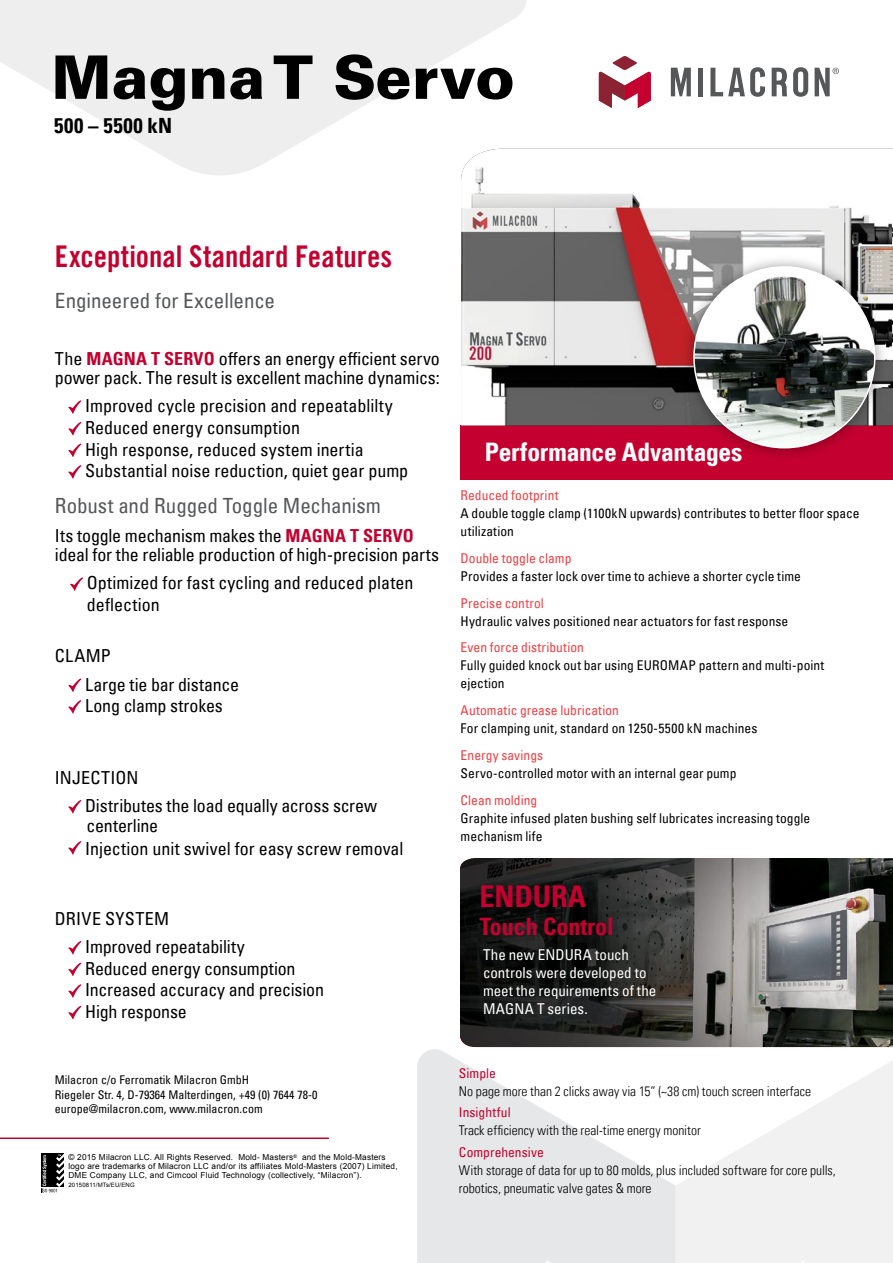
<style>
.page{position:relative;width:893px;height:1263px;background:#fff}
.page>*{position:absolute;margin:0;border:0;box-sizing:border-box;transform-origin:0 0}
.t1{font:900 60px "Univers";color:#000}
.t2{font:30px "Trade Gothic LT Com Bd Cn 20";color:#c3002f}
.t3{font:30px "Univers Com 67 Bold Cond";color:#c3002f}
.t4{font:25.5px "Univers Com 67 Bold Cond";letter-spacing:-.01em;color:#fff}
.t5{font:24px "Univers Com 67 Bold Cond";color:#c3002f}
.t6{font:condensed 21px "Univers Com 57";letter-spacing:-.005em;color:#555759}
.t7{font:21px "Univers Com 67 Bold Cond";letter-spacing:.035em;color:#000}
.t8{font:condensed 18px/21.6px "Univers Com 57";letter-spacing:-.005em;color:#000}
.t9{font:condensed 15px/18px "Univers Com 57";color:#fff}
.t10{font:condensed 13.5px/18px "Univers Com 57";letter-spacing:.005em;color:#000}
.t11{font:13.5px/18px "Univers Com 47 Light Cond";color:#000}
.t12{font:condensed 13.5px "Univers Com 57";letter-spacing:.005em;color:#ef3e42}
.t13{font:condensed 13.5px "Univers Com 57";letter-spacing:.005em;color:#c3002f}
.t14{font:condensed 12px/14.4px "Univers Com 57";color:#000}
.t15{font:8.25px/9px "Arial";letter-spacing:.025em;color:#000}
.t16{font:6px "Arial";letter-spacing:.025em;color:#000}
.s1{font-family:"Univers Com 67 Bold Cond";font-stretch:normal;color:#c3002f}
</style>
<div class="page">
<svg style="left:41px;top:1153px;width:23px;height:39px"></svg>
<svg style="left:671px;top:68px;width:20px;height:28px"></svg>
<div style="left:698px;top:68px;width:5px;height:28px;background:#555759"></div>
<svg style="left:710px;top:67px;width:55px;height:30px"></svg>
<svg style="left:793px;top:67px;width:15px;height:30px"></svg>
<svg style="left:772px;top:68px;width:15px;height:28px"></svg>
<svg style="left:599px;top:56px;width:52px;height:52px"></svg>
<svg style="left:815px;top:68px;width:24px;height:28px"></svg>
<svg style="left:0;top:0;width:526px;height:175px;fill:#eee"></svg>
<svg style="left:676px;top:1061px;width:217px;height:202px;fill:#f1f1f2"></svg>
<svg style="left:417px;top:1049px;width:259px;height:214px;fill:#e6e7e8"></svg>
<div style="left:461px;top:425px;width:432px;height:54px;background:#c3002f"></div>
<hr style="left:0;top:1137px;width:329px;height:2px;background:#c3002f">
<svg style="left:68px;top:400px;width:13px;height:14px"></svg>
<svg style="left:68px;top:422px;width:13px;height:13px"></svg>
<svg style="left:68px;top:444px;width:13px;height:13px"></svg>
<svg style="left:68px;top:465px;width:13px;height:14px"></svg>
<svg style="left:70px;top:577px;width:13px;height:14px"></svg>
<img style="left:460px;top:858px;width:433px;height:189px">
<svg style="left:68px;top:678px;width:13px;height:14px"></svg>
<svg style="left:68px;top:700px;width:13px;height:14px"></svg>
<svg style="left:68px;top:800px;width:13px;height:13px"></svg>
<svg style="left:68px;top:841px;width:13px;height:14px"></svg>
<svg style="left:68px;top:941px;width:13px;height:13px"></svg>
<svg style="left:68px;top:963px;width:13px;height:13px"></svg>
<svg style="left:68px;top:984px;width:13px;height:14px"></svg>
<svg style="left:68px;top:1006px;width:13px;height:13px"></svg>
<img style="left:461px;top:149px;width:432px;height:276px">
<div style="left:681px;top:253px;width:207px;height:208px;background:#000;opacity:.4"></div>
<img style="left:694px;top:267px;width:181px;height:181px;border-radius:90px">
<h1 class="t1" style="left:52px;top:40px;width:465px">Magna T Servo</h1>
<p class="t7" style="left:54px;top:112px;width:120px">500 – 5500 kN</p>
<h2 class="t2" style="left:55px;top:238px;width:339px">Exceptional Standard Features</h2>
<p class="t6" style="left:55px;top:287px;width:222px">Engineered for Excellence</p>
<p class="t8" style="left:55px;top:348px;width:386px;line-height:19.5px">The <span class="s1">MAGNA T SERVO</span> offers an energy efficient servo power pack. The result is excellent machine dynamics:</p>
<p class="t8" style="left:85px;top:395px;width:325px">Improved cycle precision and repeatablilty Reduced energy consumption<br>High response, reduced system inertia Substantial noise reduction, quiet gear pump</p>
<p class="t6" style="left:55px;top:492px;width:328px">Robust and Rugged Toggle Mechanism</p>
<p class="t8" style="left:55px;top:525px;width:386px;line-height:19.5px">Its toggle mechanism makes the <span class="s1">MAGNA T SERVO </span>ideal for the reliable production of high-precision parts</p>
<p class="t8" style="left:87px;top:572px;width:328px">Optimized for fast cycling and reduced platen deflection</p>
<p class="t8" style="left:85px;top:641px;width:155px;line-height:28.3px;text-indent:-30px">CLAMP<br>Large tie bar distance</p>
<p class="t8" style="left:85px;top:695px;width:139px">Long clamp strokes</p>
<p class="t8" style="left:85px;top:763px;width:293px;line-height:28.3px;text-indent:-30px">INJECTION<br>Distributes the load equally across screw</p>
<p class="t8" style="left:85px;top:813px;width:320px;line-height:23.1px">centerline<br>Injection unit swivel for easy screw removal</p>
<p class="t8" style="left:85px;top:904px;width:161px;line-height:28.3px;text-indent:-30px">DRIVE SYSTEM<br>Improved repeatability</p>
<p class="t8" style="left:85px;top:957px;width:240px">Reduced energy consumption<br>Increased accuracy and precision<br>High response</p>
<p class="t14" style="left:55px;top:1072px;width:264px">Milacron c/o Ferromatik Milacron GmbH<br>Riegeler Str. 4, D-79364 Malterdingen, +49 (0) 7644 78-0 europe@milacron.com, www.milacron.com</p>
<p class="t15" style="left:68px;top:1153px;width:331px">© 2015 Milacron LLC. All Rights Reserved. Mold- Masters<sup>®</sup> and the Mold-Masters logo are trademarks of Milacron LLC and/or its affiliates Mold-Masters (2007) Limited,<br>DME Company LLC, and Cimcool Fluid Technology (collectively, “Milacron”).</p>
<p class="t16" style="left:68px;top:1181px;width:68px">20150811/MTs/EU/ENG</p>
<h3 class="t4" style="left:485px;top:436px;width:259px">Performance Advantages</h3>
<p class="t12" style="left:461px;top:486px;width:99px">Reduced footprint</p>
<p class="t10" style="left:461px;top:504px;width:400px">A double toggle clamp (1100kN upwards) contributes to better floor space utilization</p>
<p class="t12" style="left:461px;top:549px;width:112px">Double toggle clamp</p>
<p class="t10" style="left:461px;top:567px;width:342px">Provides a faster lock over time to achieve a shorter cycle time</p>
<p class="t12" style="left:461px;top:594px;width:85px">Precise control</p>
<p class="t10" style="left:461px;top:611px;width:329px">Hydraulic valves positioned near actuators for fast response</p>
<p class="t12" style="left:461px;top:639px;width:125px">Even force distribution</p>
<p class="t10" style="left:461px;top:656px;width:365px">Fully guided knock out bar using EUROMAP pattern and multi-point ejection</p>
<p class="t12" style="left:461px;top:702px;width:160px">Automatic grease lubrication</p>
<p class="t10" style="left:461px;top:719px;width:298px">For clamping unit, standard on 1250-5500 kN machines</p>
<p class="t12" style="left:461px;top:747px;width:84px">Energy savings</p>
<p class="t10" style="left:461px;top:764px;width:277px">Servo-controlled motor with an internal gear pump</p>
<p class="t12" style="left:461px;top:792px;width:78px">Clean molding</p>
<p class="t10" style="left:461px;top:809px;width:351px">Graphite infused platen bushing self lubricates increasing toggle mechanism life</p>
<h2 class="t3" style="left:479px;top:878px;width:108px">ENDURA</h2>
<h3 class="t5" style="left:479px;top:912px;width:136px">Touch Control</h3>
<p class="t9" style="left:483px;top:946px;width:175px">The new ENDURA touch controls were developed to meet the requirements of the<br>MAGNA T series.</p>
<p class="t13" style="left:459px;top:1064px;width:39px">Simple</p>
<p class="t11" style="left:459px;top:1082px;width:354px">No page more than 2 clicks away via 15” (~38 cm) touch screen interface</p>
<p class="t13" style="left:459px;top:1104px;width:53px">Insightful</p>
<p class="t11" style="left:459px;top:1121px;width:243px">Track efficiency with the real-time energy monitor</p>
<p class="t13" style="left:459px;top:1143px;width:86px">Comprehensive</p>
<p class="t11" style="left:459px;top:1161px;width:378px">With storage of data for up to 80 molds, plus included software for core pulls, robotics, pneumatic valve gates &amp; more</p>
</div>
